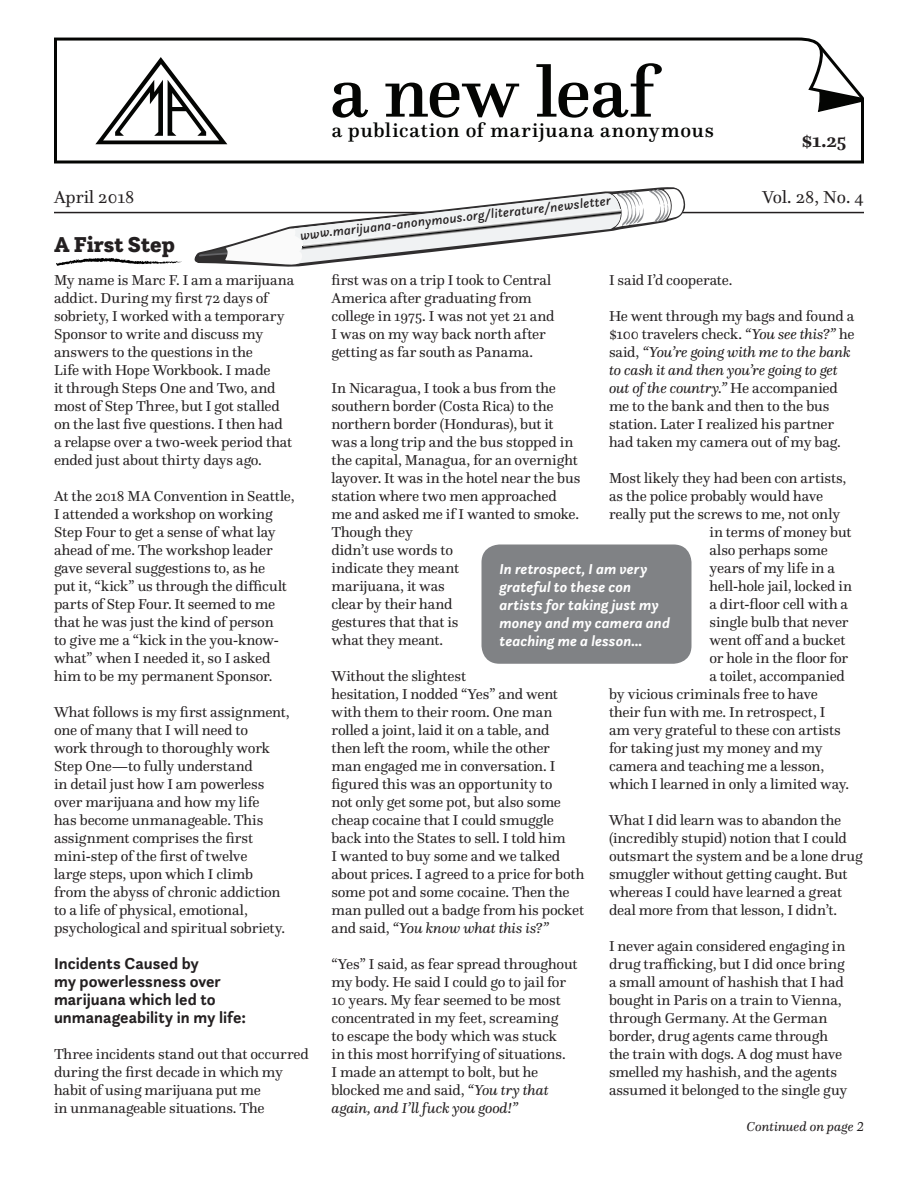
<style>
.page{position:relative;width:918px;height:1188px;background:#fff}
.page>*{position:absolute;margin:0;border:0;box-sizing:border-box;transform-origin:0 0}
.t1{font:500 73.05px "Questa";letter-spacing:-.01em;color:#040503}
.Article_Head{font:900 22.5px "Questa Slab";color:#231f20}
.t2{font:500 20.25px "Questa";letter-spacing:.04em;color:#040503}
.t3{font:700 19.5px "Questa";color:#231f20}
.t4{font:18px "Questa";color:#231f20}
.Body_Baseline_last{font:700 16.5px/18px "Questa Sans";letter-spacing:.005em;color:#231f20}
.Body_Baseline_last-2{font:15px/18px "Questa";letter-spacing:-.01em;color:#231f20}
.PullQuote{font:italic 700 15px/18px "Questa Sans";letter-spacing:.005em;color:#fff}
.Cont_on_Page{font:italic 13.5px "Questa";color:#231f20}
.t5{font:italic 500 13.35px "Questa Sans";color:#231f20}
.s1{font-style:italic}
</style>
<div class="page">
<svg style="left:54px;top:38px;width:810px;height:126px"></svg>
<svg style="left:815px;top:41px;width:49px;height:70px"></svg>
<hr style="left:54px;top:212px;width:810px;height:1px;background:#231f20">
<svg style="left:193px;top:187px;width:493px;height:80px"></svg>
<svg style="left:56px;top:258px;width:126px;height:8px"></svg>
<div style="left:482px;top:544px;width:210px;height:120px;background:#808285;border-radius:18px"></div>
<h1 class="t1" style="left:330px;top:47px;width:326px">a new leaf</h1>
<h3 class="t2" style="left:332px;top:117px;width:384px">a publication of marijuana anonymous</h3>
<h3 class="t3" style="left:802px;top:128px;width:46px">$1.25</h3>
<p class="t4" style="left:54px;top:186px;width:82px">April 2018</p>
<p class="t4" style="left:763px;top:186px;width:103px">Vol. 28, No. 4</p>
<p class="t5" style="left:299px;top:226px;width:314px;rotate:-6deg">www.marijuana-anonymous.org/literature/newsletter</p>
<p class="Article_Head" style="left:54px;top:230px;width:122px">A First Step</p>
<p class="Body_Baseline_last-2" style="left:54px;top:271px;width:242px">My name is Marc F. I am a marijuana addict. During my first 72 days of sobriety, I worked with a temporary Sponsor to write and discuss my answers to the questions in the<br>Life with Hope Workbook. I made<br>it through Steps One and Two, and most of Step Three, but I got stalled on the last five questions. I then had<br>a relapse over a two-week period that ended just about thirty days ago.</p>
<p class="Body_Baseline_last-2" style="left:54px;top:487px;width:242px">At the 2018 MA Convention in Seattle, I attended a workshop on working Step Four to get a sense of what lay ahead of me. The workshop leader gave several suggestions to, as he<br>put it, “kick” us through the difficult parts of Step Four. It seemed to me that he was just the kind of person<br>to give me a “kick in the you-know&shy;what” when I needed it, so I asked him to be my permanent Sponsor.</p>
<p class="Body_Baseline_last-2" style="left:54px;top:703px;width:237px">What follows is my first assignment, one of many that I will need to<br>work through to thoroughly work<br>Step One—to fully understand<br>in detail just how I am powerless over marijuana and how my life<br>has become unmanageable. This assignment comprises the first mini-step of the first of twelve<br>large steps, upon which I climb from the abyss of chronic addiction to a life of physical, emotional, psychological and spiritual sobriety.</p>
<p class="Body_Baseline_last" style="left:54px;top:955px;width:193px">Incidents Caused by<br>my powerlessness over marijuana which led to unmanageability in my life:</p>
<p class="Body_Baseline_last-2" style="left:54px;top:1045px;width:256px">Three incidents stand out that occurred during the first decade in which my habit of using marijuana put me<br>in unmanageable situations. The</p>
<p class="Body_Baseline_last-2" style="left:332px;top:271px;width:225px">first was on a trip I took to Central<br>America after graduating from college in 1975. I was not yet 21 and<br>I was on my way back north after getting as far south as Panama.</p>
<p class="Body_Baseline_last-2" style="left:332px;top:379px;width:250px">In Nicaragua, I took a bus from the southern border (Costa Rica) to the northern border (Honduras), but it was a long trip and the bus stopped in the capital, Managua, for an overnight layover. It was in the hotel near the bus station where two men approached me and asked me if I wanted to smoke.<br>Though they<br>didn’t use words to<br>indicate they meant<br>marijuana, it was<br>clear by their hand<br>gestures that that is<br>what they meant.</p>
<p class="Body_Baseline_last-2" style="left:332px;top:667px;width:254px">Without the slightest<br>hesitation, I nodded “Yes” and went with them to their room. One man rolled a joint, laid it on a table, and<br>then left the room, while the other<br>man engaged me in conversation. I figured this was an opportunity to<br>not only get some pot, but also some cheap cocaine that I could smuggle back into the States to sell. I told him<br>I wanted to buy some and we talked about prices. I agreed to a price for both some pot and some cocaine. Then the man pulled out a badge from his pocket and said, <span class="s1">“You know what this is?”</span></p>
<p class="Body_Baseline_last-2" style="left:332px;top:955px;width:247px">“Yes” I said, as fear spread throughout my body. He said I could go to jail for 10 years. My fear seemed to be most concentrated in my feet, screaming<br>to escape the body which was stuck<br>in this most horrifying of situations.<br>I made an attempt to bolt, but he blocked me and said, <span class="s1">“You try that again, and I’ll fuck you good!”</span></p>
<p class="Body_Baseline_last-2" style="left:609px;top:271px;width:125px">I said I’d cooperate.</p>
<p class="Body_Baseline_last-2" style="left:609px;top:307px;width:247px">He went through my bags and found a $100 travelers check. <span class="s1">“You see this?”</span> he said, <span class="s1">“You’re going with me to the bank to cash it and then you’re going to get out of the country.”</span> He accompanied me to the bank and then to the bus station. Later I realized his partner had taken my camera out of my bag.</p>
<p class="Body_Baseline_last-2" style="left:609px;top:469px;width:239px">Most likely they had been con artists,</p>
<p class="Body_Baseline_last-2" style="left:609px;top:487px;width:216px">as the police probably would have</p>
<p class="Body_Baseline_last-2" style="left:609px;top:505px;width:233px">really put the screws to me, not only</p>
<p class="Body_Baseline_last-2" style="left:710px;top:523px;width:143px">in terms of money but</p>
<p class="Body_Baseline_last-2" style="left:710px;top:541px;width:120px">also perhaps some</p>
<p class="Body_Baseline_last-2" style="left:710px;top:559px;width:127px">years of my life in a</p>
<p class="Body_Baseline_last-2" style="left:710px;top:577px;width:144px">hell-hole jail, locked in</p>
<p class="Body_Baseline_last-2" style="left:710px;top:595px;width:140px">a dirt-floor cell with a</p>
<p class="Body_Baseline_last-2" style="left:710px;top:613px;width:141px">single bulb that never</p>
<p class="Body_Baseline_last-2" style="left:710px;top:631px;width:137px">went off and a bucket</p>
<p class="Body_Baseline_last-2" style="left:710px;top:649px;width:140px">or hole in the floor for</p>
<p class="Body_Baseline_last-2" style="left:710px;top:667px;width:137px">a toilet, accompanied</p>
<p class="Body_Baseline_last-2" style="left:609px;top:685px;width:210px">by vicious criminals free to have</p>
<p class="Body_Baseline_last-2" style="left:609px;top:703px;width:218px">their fun with me. In retrospect, I</p>
<p class="Body_Baseline_last-2" style="left:609px;top:721px;width:233px">am very grateful to these con artists</p>
<p class="Body_Baseline_last-2" style="left:609px;top:739px;width:215px">for taking just my money and my</p>
<p class="Body_Baseline_last-2" style="left:609px;top:757px;width:217px">camera and teaching me a lesson,</p>
<p class="Body_Baseline_last-2" style="left:609px;top:775px;width:242px">which I learned in only a limited way.</p>
<p class="Body_Baseline_last-2" style="left:609px;top:811px;width:255px">What I did learn was to abandon the (incredibly stupid) notion that I could outsmart the system and be a lone drug smuggler without getting caught. But whereas I could have learned a great deal more from that lesson, I didn’t.</p>
<p class="Body_Baseline_last-2" style="left:609px;top:937px;width:240px">I never again considered engaging in drug trafficking, but I did once bring a small amount of hashish that I had bought in Paris on a train to Vienna, through Germany. At the German border, drug agents came through the train with dogs. A dog must have smelled my hashish, and the agents assumed it belonged to the single guy</p>
<p class="PullQuote" style="left:500px;top:560px;width:172px">In retrospect, I am very grateful to these con artists for taking just my money and my camera and teaching me a lesson…</p>
<p class="Cont_on_Page" style="left:747px;top:1118px;width:119px">Continued on page 2</p>
</div>
